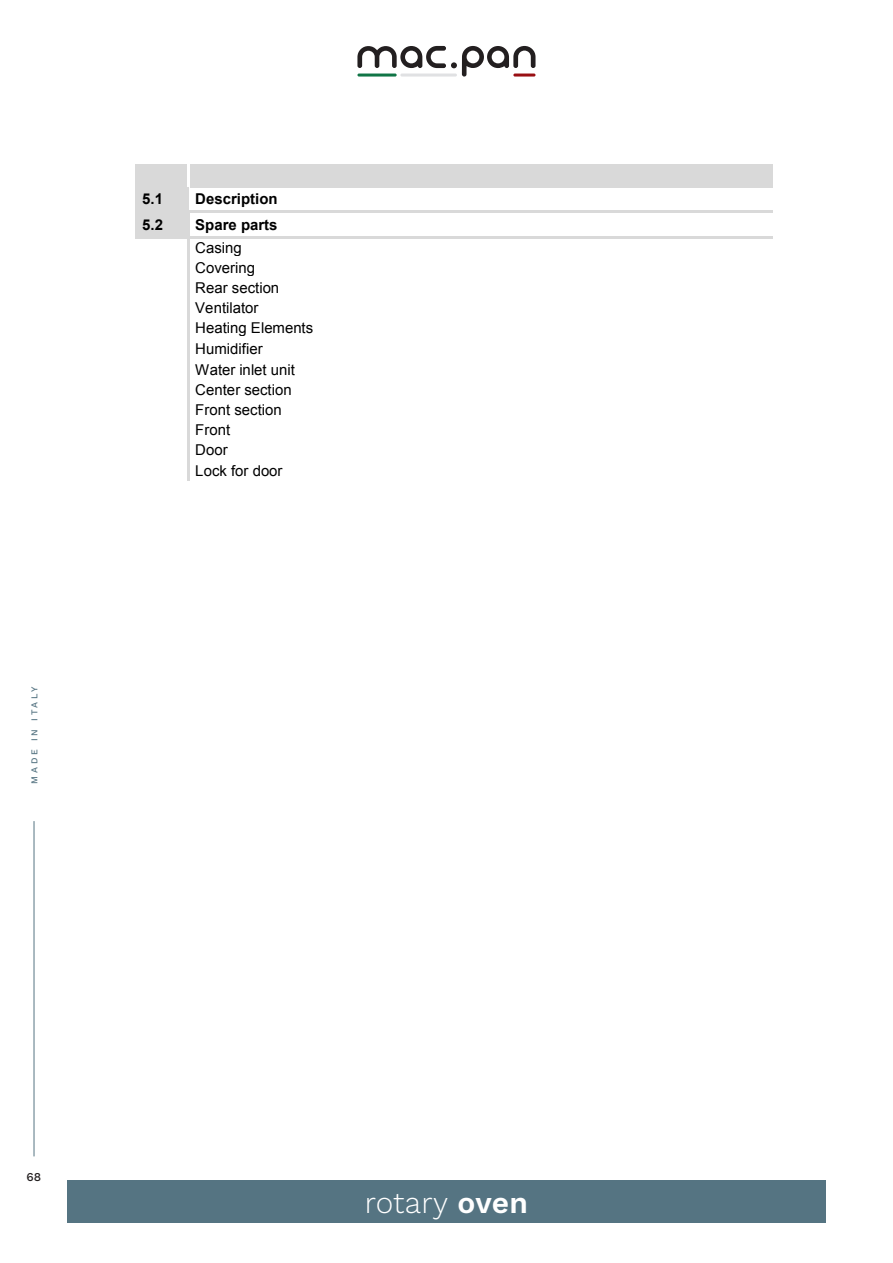
<style>
.page{position:relative;width:893px;height:1263px;background:#fff}
.page>*{position:absolute;margin:0;border:0;box-sizing:border-box;transform-origin:0 0}
.t1{font:30px "Work Sans";letter-spacing:.01em;color:#fff}
.t2{font:15px/20.2px "Arial";color:#000}
.t3{font:700 15px "Arial";color:#000}
.t4{font:500 12px "Work Sans";color:#231f20}
.t5{font:500 9px "Work Sans";letter-spacing:.3em;color:#557482}
.s1{font-weight:600}
</style>
<div class="page">
<div style="left:67px;top:1180px;width:759px;height:42px;background:#557482"></div>
<hr style="left:34px;top:821px;width:1px;height:335px;background:#557482">
<div style="left:136px;top:164px;width:51px;height:23px;background:#d9d9d9"></div>
<div style="left:195px;top:164px;width:578px;height:23px;background:#d9d9d9"></div>
<div style="left:136px;top:187px;width:53px;height:23px;background:#d9d9d9"></div>
<div style="left:136px;top:213px;width:51px;height:23px;background:#d9d9d9"></div>
<hr style="left:136px;top:210px;width:51px;height:3px;background:#d9d9d9">
<svg style="left:187px;top:210px;width:6px;height:3px"></svg>
<hr style="left:193px;top:210px;width:580px;height:3px;background:#d9d9d9">
<hr style="left:187px;top:213px;width:3px;height:23px;background:#d9d9d9">
<hr style="left:136px;top:236px;width:51px;height:3px;background:#d9d9d9">
<hr style="left:190px;top:236px;width:583px;height:3px;background:#d9d9d9">
<hr style="left:187px;top:239px;width:3px;height:17px;background:#d9d9d9">
<hr style="left:187px;top:259px;width:3px;height:17px;background:#d9d9d9">
<hr style="left:187px;top:279px;width:3px;height:17px;background:#d9d9d9">
<hr style="left:187px;top:299px;width:3px;height:17px;background:#d9d9d9">
<hr style="left:187px;top:319px;width:3px;height:17px;background:#d9d9d9">
<hr style="left:187px;top:339px;width:3px;height:20px;background:#d9d9d9">
<hr style="left:187px;top:361px;width:3px;height:18px;background:#d9d9d9">
<hr style="left:187px;top:381px;width:3px;height:18px;background:#d9d9d9">
<hr style="left:187px;top:402px;width:3px;height:17px;background:#d9d9d9">
<hr style="left:187px;top:421px;width:3px;height:18px;background:#d9d9d9">
<hr style="left:187px;top:441px;width:3px;height:18px;background:#d9d9d9">
<hr style="left:187px;top:461px;width:3px;height:20px;background:#d9d9d9">
<svg style="left:357px;top:46px;width:178px;height:31px"></svg>
<hr style="left:513px;top:74px;width:22px;height:3px;background:#990f13;border-radius:2px">
<hr style="left:400px;top:74px;width:57px;height:3px;background:#e0e1e3;border-radius:2px">
<hr style="left:357px;top:74px;width:40px;height:3px;background:#107546;border-radius:2px">
<p class="t5" style="left:28px;top:784px;width:98px;rotate:-90deg">MADE IN ITALY</p>
<p class="t3" style="left:142px;top:189px;width:22px">5.1</p>
<p class="t3" style="left:195px;top:189px;width:84px">Description</p>
<p class="t3" style="left:142px;top:215px;width:22px">5.2</p>
<p class="t3" style="left:195px;top:215px;width:84px">Spare parts</p>
<p class="t2" style="left:195px;top:238px;width:119px">Casing<br>Covering<br>Rear section<br>Ventilator<br>Heating Elements<br>Humidifier<br>Water inlet unit<br>Center section<br>Front section<br>Front<br>Door<br>Lock for door</p>
<p class="t4" style="left:27px;top:1168px;width:16px">68</p>
<h1 class="t1" style="left:365px;top:1180px;width:165px">rotary <span class="s1">oven</span></h1>
</div>
